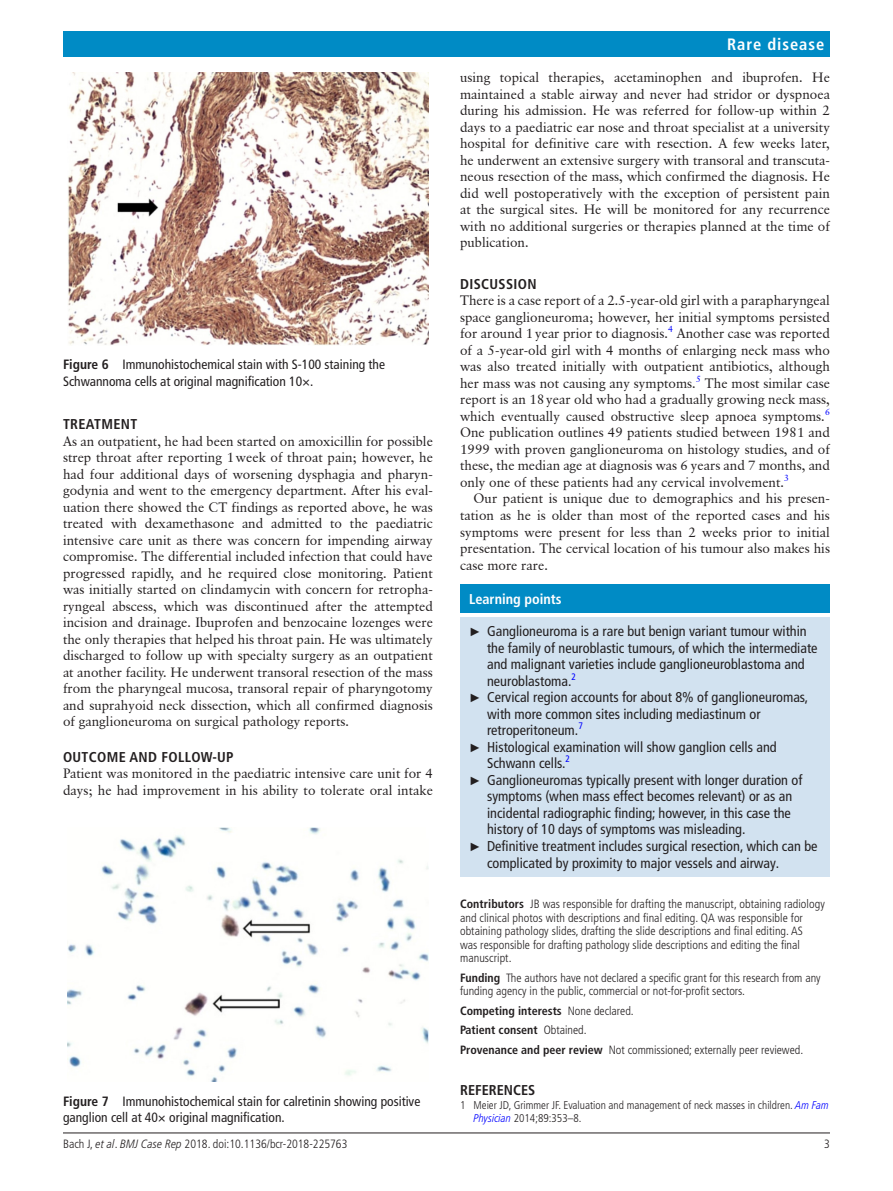
<style>
.page{position:relative;width:893px;height:1191px;background:#fff}
.page>*{position:absolute;margin:0;border:0;box-sizing:border-box;transform-origin:0 0}
.t1{font:700 condensed 16.5px "Frutiger LT Pro";color:#fff}
.t2{font:condensed 14.25px/16.5px "Frutiger LT Pro";color:#231f20}
.t3{font:700 condensed 14.25px "Frutiger LT Pro";letter-spacing:.025em;color:#231f20}
.t4{font:700 condensed 14.25px "Frutiger LT Pro";color:#fff}
.t5{font:700 condensed 14.25px "Frutiger LT Std";color:#231f20}
.t6{font:13.5px/16.5px "Classical Garamond BT";color:#231f20;text-align:justify}
.t7{font:condensed 13.5px/16.5px "Frutiger LT Pro";color:#231f20}
.t8{font:300 condensed 12px/13.5px "Frutiger LT Pro";letter-spacing:.005em;color:#231f20}
.t9{font:300 condensed 11.25px/13.5px "Frutiger LT Pro";color:#231f20}
.t10{font:condensed 9.45px "Frutiger LT Pro";color:#00f}
.s1{font-weight:700}
.s2{font-family:"Arial";font-stretch:normal;font-size:12px}
.s3{font-style:italic;color:#00f}
.s4{font-style:italic}
</style>
<div class="page">
<hr style="left:63px;top:1132px;width:767px;height:1px;background:#231f20">
<div style="left:63px;top:31px;width:767px;height:25px;background:#008bc5"></div>
<div style="left:460px;top:584px;width:370px;height:28px;background:#008bc5"></div>
<div style="left:460px;top:616px;width:370px;height:260px;background:#d2e2f0"></div>
<img style="left:68px;top:72px;width:361px;height:273px">
<img style="left:67px;top:827px;width:362px;height:254px">
<p class="t7" style="left:63px;top:356px;width:324px"><span class="s1">Figure 6</span> Immunohistochemical stain with S-100 staining the<br>Schwannoma cells at original magnification 10×.</p>
<p class="t3" style="left:63px;top:416px;width:74px">Treatment</p>
<p class="t6" style="left:63px;top:432px;width:371px">As an outpatient, he had been started on amoxicillin for possible strep throat after reporting 1week of throat pain; however, he had four additional days of worsening dysphagia and pharyn&shy;godynia and went to the emergency department. After his eval&shy;uation there showed the CT findings as reported above, he was treated with dexamethasone and admitted to the paediatric intensive care unit as there was concern for impending airway compromise. The differential included infection that could have progressed rapidly, and he required close monitoring. Patient was initially started on clindamycin with concern for retropha&shy;ryngeal abscess, which was discontinued after the attempted incision and drainage. Ibuprofen and benzocaine lozenges were the only therapies that helped his throat pain. He was ultimately discharged to follow up with specialty surgery as an outpatient at another facility. He underwent transoral resection of the mass from the pharyngeal mucosa, transoral repair of pharyngotomy and suprahyoid neck dissection, which all confirmed diagnosis of ganglioneuroma on surgical pathology reports.</p>
<p class="t3" style="left:63px;top:748px;width:172px">Outcome and follow-up</p>
<p class="t6" style="left:63px;top:765px;width:371px">Patient was monitored in the paediatric intensive care unit for 4 days; he had improvement in his ability to tolerate oral intake</p>
<p class="t7" style="left:63px;top:1092px;width:359px"><span class="s1">Figure 7</span> Immunohistochemical stain for calretinin showing positive ganglion cell at 40× original magnification.</p>
<p class="t1" style="left:727px;top:34px;width:99px">Rare disease</p>
<p class="t6" style="left:460px;top:69px;width:371px">using topical therapies, acetaminophen and ibuprofen. He maintained a stable airway and never had stridor or dyspnoea during his admission. He was referred for follow-up within 2 days to a paediatric ear nose and throat specialist at a university hospital for definitive care with resection. A few weeks later, he underwent an extensive surgery with transoral and transcuta&shy;neous resection of the mass, which confirmed the diagnosis. He did well postoperatively with the exception of persistent pain at the surgical sites. He will be monitored for any recurrence with no additional surgeries or therapies planned at the time of publication.</p>
<p class="t3" style="left:460px;top:275px;width:78px">Discussion</p>
<p class="t6" style="left:460px;top:292px;width:371px">There is a case report of a 2.5-year-old girl with a parapharyngeal space ganglioneuroma; however, her initial symptoms persisted for around 1year prior to diagnosis.<sup>4</sup> Another case was reported of a 5-year-old girl with 4 months of enlarging neck mass who was also treated initially with outpatient antibiotics, although her mass was not causing any symptoms.<sup>5</sup> The most similar case report is an 18year old who had a gradually growing neck mass, which eventually caused obstructive sleep apnoea symptoms.<sup>6<br></sup>One publication outlines 49 patients studied between 1981 and 1999 with proven ganglioneuroma on histology studies, and of these, the median age at diagnosis was 6 years and 7 months, and only one of these patients had any cervical involvement.<sup>3</sup></p>
<p class="t6" style="left:460px;top:490px;width:371px;text-indent:14px">Our patient is unique due to demographics and his presen&shy;tation as he is older than most of the reported cases and his symptoms were present for less than 2 weeks prior to initial presentation. The cervical location of his tumour also makes his case more rare.</p>
<p class="t4" style="left:469px;top:590px;width:94px">Learning points</p>
<p class="t2" style="left:487px;top:623px;width:332px;text-indent:-18px"><span class="s2">►</span> Ganglioneuroma is a rare but benign variant tumour within the family of neuroblastic tumours, of which the intermediate and malignant varieties include ganglioneuroblastoma and neuroblastoma.</p>
<p class="t10" style="left:571px;top:670px;width:6px">2</p>
<p class="t2" style="left:487px;top:689px;width:323px;text-indent:-18px"><span class="s2">►</span> Cervical region accounts for about 8% of ganglioneuromas, with more common sites including mediastinum or retroperitoneum.</p>
<p class="t10" style="left:578px;top:720px;width:6px">7</p>
<p class="t2" style="left:487px;top:739px;width:291px;text-indent:-18px"><span class="s2">►</span> Histological examination will show ganglion cells and<br>Schwann cells.</p>
<p class="t10" style="left:565px;top:753px;width:6px">2</p>
<p class="t2" style="left:469px;top:772px;width:335px"><span class="s2">►</span> Ganglioneuromas typically present with longer duration of</p>
<p class="t2" style="left:487px;top:788px;width:307px">symptoms (when mass effect becomes relevant) or as an</p>
<p class="t2" style="left:487px;top:805px;width:305px">incidental radiographic finding; however, in this case the</p>
<p class="t2" style="left:487px;top:821px;width:260px">history of 10 days of symptoms was misleading.</p>
<p class="t2" style="left:469px;top:838px;width:350px"><span class="s2">►</span> Definitive treatment includes surgical resection, which can be</p>
<p class="t2" style="left:487px;top:854px;width:294px">complicated by proximity to major vessels and airway.</p>
<p class="t8" style="left:460px;top:897px;width:366px"><span class="s1">Contributors</span> JB was responsible for drafting the manuscript, obtaining radiology and clinical photos with descriptions and final editing. QA was responsible for obtaining pathology slides, drafting the slide descriptions and final editing. AS<br>was responsible for drafting pathology slide descriptions and editing the final manuscript.</p>
<p class="t8" style="left:460px;top:970px;width:362px"><span class="s1">Funding</span> The authors have not declared a specific grant for this research from any funding agency in the public, commercial or not-for-profit sectors.</p>
<p class="t8" style="left:460px;top:1000px;width:345px;line-height:19.5px"><span class="s1">Competing interests</span> None declared.<br><span class="s1">Patient consent</span> Obtained.<br><span class="s1">Provenance and peer review</span> Not commissioned; externally peer reviewed.</p>
<p class="t5" style="left:460px;top:1081px;width:77px">REFERENCES</p>
<p class="t9" style="left:474px;top:1098px;width:357px;text-indent:-14px">1 Meier JD, Grimmer JF. Evaluation and management of neck masses in children. <span class="s3">Am Fam<br>Physician</span> 2014;89:353–8.</p>
<p class="t8" style="left:63px;top:1136px;width:286px">Bach J, <span class="s4">et al</span>. <span class="s4">BMJ Case Rep</span> 2018. doi:10.1136/bcr-2018-225763</p>
<p class="t8" style="left:824px;top:1136px;width:7px">3</p>
</div>
